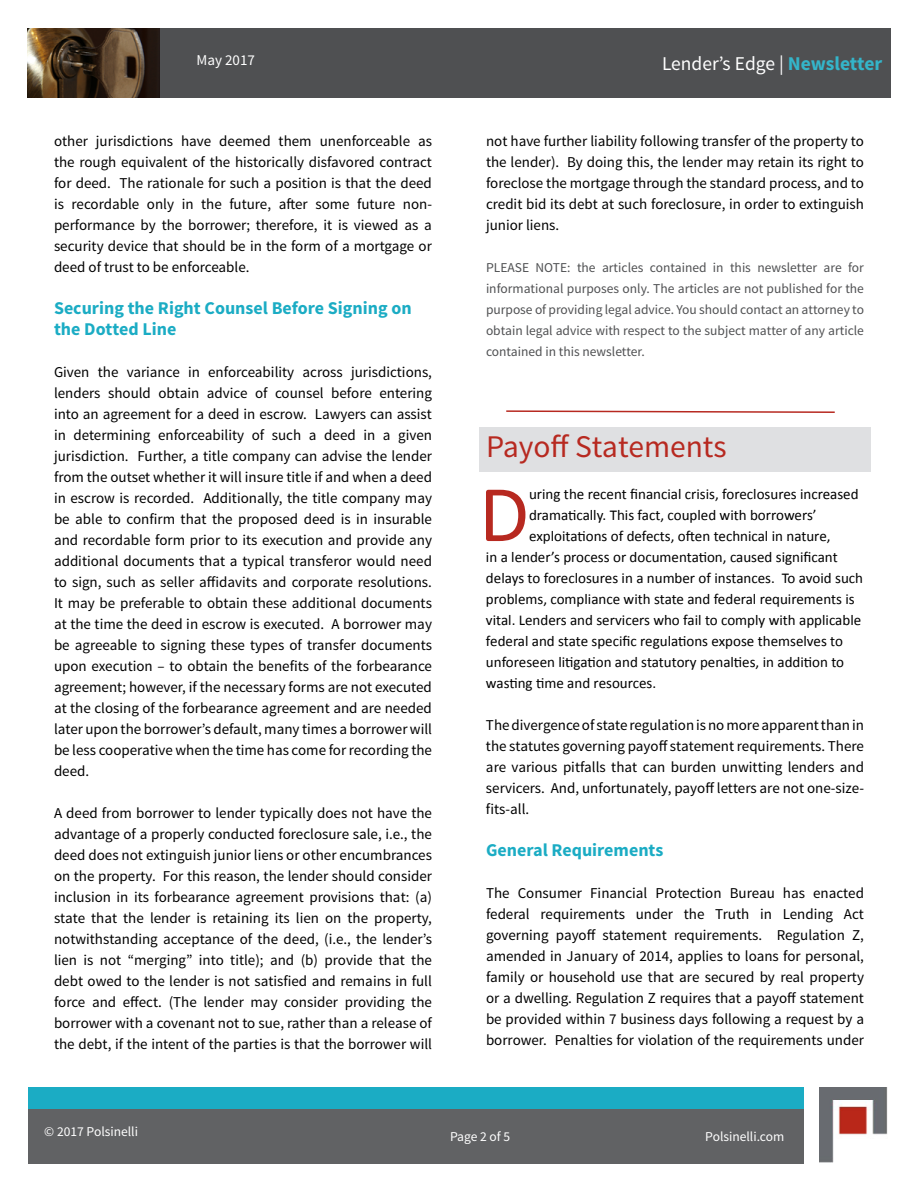
<style>
.page{position:relative;width:918px;height:1188px;background:#fff}
.page>*{position:absolute;margin:0;border:0;box-sizing:border-box;transform-origin:0 0}
.t1{font:81.15px "Calibri";color:#b72920}
.t2{font:31.5px "Source Sans Pro";color:#b72920}
.t3{font:19.5px "Source Sans Pro";color:#fff}
.t4{font:700 18px/21px "Source Sans Pro";color:#1bacc4}
.t5{font:15px/21px "Source Sans Pro";color:#000;text-align:justify}
.t6{font:15px "Calibri";color:#000}
.t7{font:15px "Source Sans Pro";color:#fff}
.t8{font:13.5px/21px "Source Sans Pro";color:#4f5052;text-align:justify}
.t9{font:13.5px "Source Sans Pro";color:#fff}
.s1{font-weight:700;color:#34b5ca}
</style>
<div class="page">
<img style="left:820px;top:1088px;width:67px;height:75px">
<div style="left:835px;top:1139px;width:54px;height:25px;background:#fff"></div>
<div style="left:28px;top:1088px;width:776px;height:22px;background:#1bacc4"></div>
<div style="left:28px;top:1109px;width:776px;height:54px;background:#616264"></div>
<img style="left:28px;top:28px;width:132px;height:70px">
<div style="left:479px;top:427px;width:392px;height:45px;background:#dfe0e2"></div>
<div style="left:160px;top:28px;width:731px;height:70px;background:#4f5052"></div>
<svg style="left:506px;top:410px;width:329px;height:3px"></svg>
<p class="t7" style="left:197px;top:51px;width:60px">May 2017</p>
<h3 class="t3" style="left:662px;top:52px;width:222px">Lender’s Edge | <span class="s1">Newsletter</span></h3>
<p class="t5" style="left:54px;top:131px;width:380px">other jurisdictions have deemed them unenforceable as the rough equivalent of the historically disfavored contract for deed. The rationale for such a position is that the deed is recordable only in the future, after some future non&shy;performance by the borrower; therefore, it is viewed as a security device that should be in the form of a mortgage or deed of trust to be enforceable.</p>
<p class="t4" style="left:54px;top:298px;width:359px">Securing the Right Counsel Before Signing on the Dotted Line</p>
<p class="t5" style="left:54px;top:362px;width:380px">Given the variance in enforceability across jurisdictions, lenders should obtain advice of counsel before entering into an agreement for a deed in escrow. Lawyers can assist in determining enforceability of such a deed in a given jurisdiction. Further, a title company can advise the lender from the outset whether it will insure title if and when a deed in escrow is recorded. Additionally, the title company may be able to confirm that the proposed deed is in insurable and recordable form prior to its execution and provide any additional documents that a typical transferor would need to sign, such as seller affidavits and corporate resolutions.<br>It may be preferable to obtain these additional documents at the time the deed in escrow is executed. A borrower may be agreeable to signing these types of transfer documents upon execution – to obtain the benefits of the forbearance agreement; however, if the necessary forms are not executed at the closing of the forbearance agreement and are needed later upon the borrower’s default, many times a borrower will be less cooperative when the time has come for recording the deed.</p>
<p class="t5" style="left:54px;top:803px;width:380px">A deed from borrower to lender typically does not have the advantage of a properly conducted foreclosure sale, i.e., the deed does not extinguish junior liens or other encumbrances on the property. For this reason, the lender should consider inclusion in its forbearance agreement provisions that: (a) state that the lender is retaining its lien on the property, notwithstanding acceptance of the deed, (i.e., the lender’s lien is not “merging” into title); and (b) provide that the debt owed to the lender is not satisfied and remains in full force and effect. (The lender may consider providing the borrower with a covenant not to sue, rather than a release of the debt, if the intent of the parties is that the borrower will</p>
<p class="t5" style="left:486px;top:131px;width:380px">not have further liability following transfer of the property to the lender). By doing this, the lender may retain its right to foreclose the mortgage through the standard process, and to credit bid its debt at such foreclosure, in order to extinguish junior liens.</p>
<p class="t8" style="left:486px;top:258px;width:380px">PLEASE NOTE: the articles contained in this newsletter are for informational purposes only. The articles are not published for the purpose of providing legal advice. You should contact an attorney to obtain legal advice with respect to the subject matter of any article contained in this newsletter.</p>
<h2 class="t2" style="left:486px;top:427px;width:242px">Payoff Statements</h2>
<h1 class="t1" style="left:479px;top:464px;width:51px">D</h1>
<p class="t6" style="left:529px;top:485px;width:331px">uring the recent financial crisis, foreclosures increased</p>
<p class="t6" style="left:529px;top:506px;width:289px">dramatically. This fact, coupled with borrowers’</p>
<p class="t6" style="left:529px;top:527px;width:303px">exploitations of defects, often technical in nature,</p>
<p class="t6" style="left:486px;top:548px;width:353px">in a lender’s process or documentation, caused significant</p>
<p class="t6" style="left:486px;top:569px;width:379px">delays to foreclosures in a number of instances. To avoid such</p>
<p class="t6" style="left:486px;top:590px;width:370px">problems, compliance with state and federal requirements is</p>
<p class="t6" style="left:486px;top:611px;width:377px">vital. Lenders and servicers who fail to comply with applicable</p>
<p class="t6" style="left:486px;top:632px;width:359px">federal and state specific regulations expose themselves to</p>
<p class="t6" style="left:486px;top:653px;width:360px">unforeseen litigation and statutory penalties, in addition to</p>
<p class="t6" style="left:486px;top:674px;width:172px">wasting time and resources.</p>
<p class="t5" style="left:486px;top:715px;width:380px">The divergence of state regulation is no more apparent than in the statutes governing payoff statement requirements. There are various pitfalls that can burden unwitting lenders and servicers. And, unfortunately, payoff letters are not one-size&shy;fits-all.</p>
<p class="t4" style="left:486px;top:840px;width:179px">General Requirements</p>
<p class="t5" style="left:486px;top:883px;width:380px">The Consumer Financial Protection Bureau has enacted federal requirements under the Truth in Lending Act governing payoff statement requirements. Regulation Z, amended in January of 2014, applies to loans for personal, family or household use that are secured by real property or a dwelling. Regulation Z requires that a payoff statement be provided within 7 business days following a request by a borrower. Penalties for violation of the requirements under</p>
<p class="t9" style="left:44px;top:1123px;width:95px">© 2017 Polsinelli</p>
<p class="t9" style="left:450px;top:1128px;width:62px">Page 2 of 5</p>
<p class="t9" style="left:705px;top:1129px;width:81px">Polsinelli.com</p>
</div>
